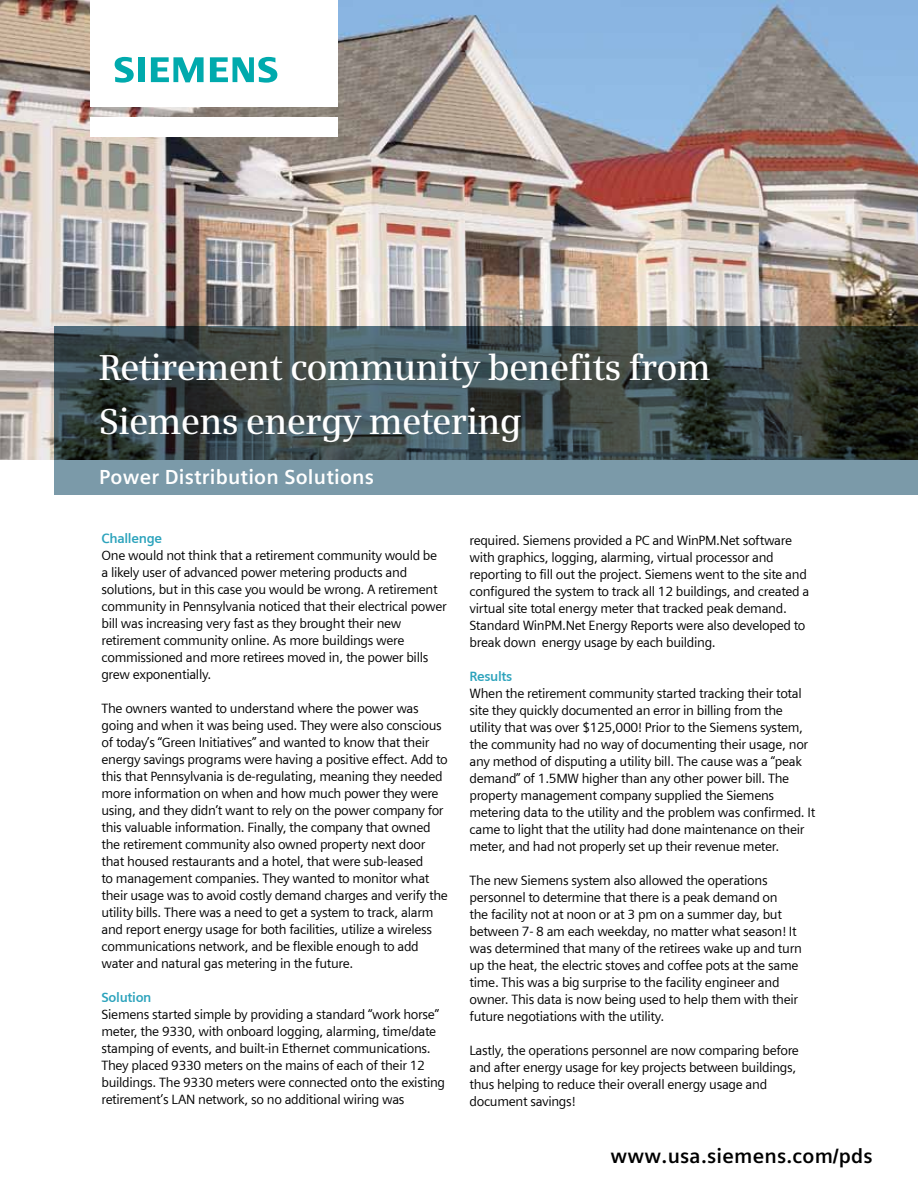
<style>
.page{position:relative;width:918px;height:1188px;background:#fff}
.page>*{position:absolute;margin:0;border:0;box-sizing:border-box;transform-origin:0 0}
.t1{font:600 36px/54px "Siemens Serif";letter-spacing:-.025em;color:#fff}
.t2{font:700 20.25px "Siemens Sans Global";letter-spacing:.01em;color:#fff}
.t3{font:700 20.25px "Siemens Sans Global";letter-spacing:.01em;color:#000}
.t4{font:13.5px/17px "Siemens Sans";letter-spacing:-.025em;color:#000}
.t5{font:700 13.5px "Siemens Sans";letter-spacing:-.025em;color:#2ca3bc}
</style>
<div class="page">
<div style="left:55px;top:460px;width:863px;height:35px;background:#7b9aa9"></div>
<img style="left:0;top:0;width:918px;height:460px">
<img style="left:67px;top:3px;width:851px;height:457px">
<div style="left:90px;top:117px;width:248px;height:20px;background:#fff"></div>
<div style="left:90px;top:0;width:248px;height:107px;background:#fff"></div>
<svg style="left:115px;top:57px;width:19px;height:26px"></svg>
<div style="left:138px;top:57px;width:7px;height:25px;background:#00aaad"></div>
<svg style="left:151px;top:57px;width:53px;height:25px"></svg>
<svg style="left:210px;top:57px;width:67px;height:26px"></svg>
<h1 class="t1" style="left:99px;top:341px;width:614px">Retirement community benefits from<br>Siemens energy metering</h1>
<h2 class="t2" style="left:99px;top:462px;width:276px">Power Distribution Solutions</h2>
<p class="t5" style="left:102px;top:530px;width:62px">Challenge</p>
<p class="t4" style="left:102px;top:547px;width:347px">One would not think that a retirement community would be a likely user of advanced power metering products and solutions, but in this case you would be wrong. A retirement community in Pennsylvania noticed that their electrical power bill was increasing very fast as they brought their new retirement community online. As more buildings were commissioned and more retirees moved in, the power bills grew exponentially.</p>
<p class="t4" style="left:102px;top:700px;width:348px">The owners wanted to understand where the power was going and when it was being used. They were also conscious of today’s “Green Initiatives” and wanted to know that their energy savings programs were having a positive effect. Add to this that Pennsylvania is de-regulating, meaning they needed more information on when and how much power they were using, and they didn’t want to rely on the power company for this valuable information. Finally, the company that owned the retirement community also owned property next door that housed restaurants and a hotel, that were sub-leased<br>to management companies. They wanted to monitor what their usage was to avoid costly demand charges and verify the utility bills. There was a need to get a system to track, alarm and report energy usage for both facilities, utilize a wireless communications network, and be flexible enough to add water and natural gas metering in the future.</p>
<p class="t5" style="left:102px;top:990px;width:52px">Solution</p>
<p class="t4" style="left:102px;top:1006px;width:345px">Siemens started simple by providing a standard “work horse” meter, the 9330, with onboard logging, alarming, time/date stamping of events, and built-in Ethernet communications.<br>They placed 9330 meters on the mains of each of their 12 buildings. The 9330 meters were connected onto the existing retirement’s LAN network, so no additional wiring was</p>
<p class="t4" style="left:470px;top:532px;width:341px">required. Siemens provided a PC and WinPM.Net software with graphics, logging, alarming, virtual processor and reporting to fill out the project. Siemens went to the site and configured the system to track all 12 buildings, and created a virtual site total energy meter that tracked peak demand.<br>Standard WinPM.Net Energy Reports were also developed to break down energy usage by each building.</p>
<p class="t5" style="left:470px;top:669px;width:44px">Results</p>
<p class="t4" style="left:470px;top:685px;width:347px">When the retirement community started tracking their total site they quickly documented an error in billing from the utility that was over $125,000! Prior to the Siemens system, the community had no way of documenting their usage, nor any method of disputing a utility bill. The cause was a “peak demand” of 1.5MW higher than any other power bill. The property management company supplied the Siemens metering data to the utility and the problem was confirmed. It came to light that the utility had done maintenance on their meter, and had not properly set up their revenue meter.</p>
<p class="t4" style="left:470px;top:872px;width:334px">The new Siemens system also allowed the operations personnel to determine that there is a peak demand on<br>the facility not at noon or at 3 pm on a summer day, but between 7- 8 am each weekday, no matter what season! It was determined that many of the retirees wake up and turn up the heat, the electric stoves and coffee pots at the same time. This was a big surprise to the facility engineer and owner. This data is now being used to help them with their future negotiations with the utility.</p>
<p class="t4" style="left:470px;top:1042px;width:331px">Lastly, the operations personnel are now comparing before and after energy usage for key projects between buildings, thus helping to reduce their overall energy usage and document savings!</p>
<h2 class="t3" style="left:611px;top:1140px;width:264px">www.usa.siemens.com/pds</h2>
</div>
